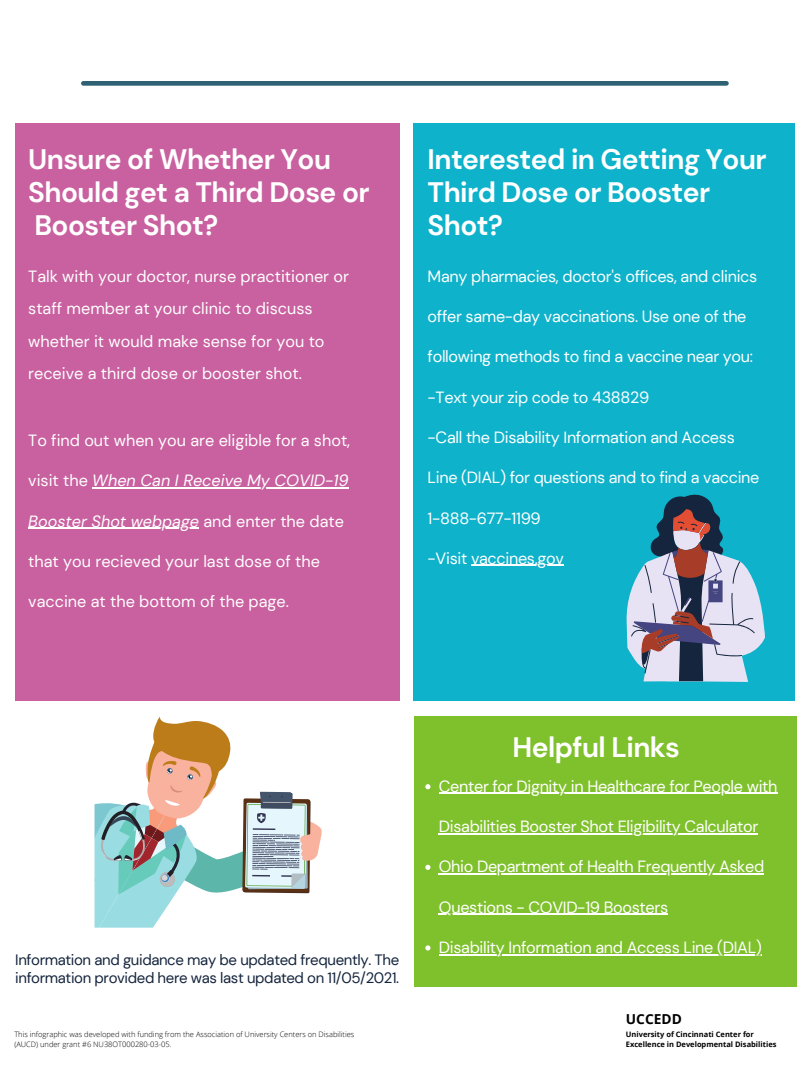
<style>
.page{position:relative;width:810px;height:1080px;background:#fff}
.page>*{position:absolute;margin:0;border:0;box-sizing:border-box;transform-origin:0 0}
.t1{font:700 28.12px/33.2px "DM Sans";letter-spacing:-.02em;color:#fff}
.t2{font:16.25px "DM Sans";letter-spacing:-.02em;color:#fff}
.t3{font:16.25px/32.4px "DM Sans";color:#fff}
.t4{font:italic 16.25px "DM Sans";color:#fff}
.t5{font:15px/17.8px "DM Sans";letter-spacing:-.025em;color:#15253d}
.t6{font:700 13.75px "Open Sans";color:#000}
.t7{font:300 7.5px/10.3px "Open Sans";color:#000}
.t8{font:700 7.5px/10.3px "Open Sans";color:#000}
.s1{font-style:normal}
</style>
<div class="page">
<div style="left:15px;top:124px;width:385px;height:577px;background:#c9609f"></div>
<hr style="left:92px;top:487px;width:257px;height:2px;background:#fff">
<hr style="left:28px;top:528px;width:171px;height:1px;background:#fff">
<svg style="left:95px;top:717px;width:227px;height:211px"></svg>
<div style="left:414px;top:123px;width:381px;height:578px;background:#0eb2ca"></div>
<svg style="left:626px;top:494px;width:139px;height:188px"></svg>
<hr style="left:471px;top:565px;width:93px;height:1px;background:#fff">
<div style="left:414px;top:717px;width:382px;height:270px;background:#7fc12c"></div>
<svg style="left:425px;top:784px;width:5px;height:5px"></svg>
<hr style="left:439px;top:793px;width:338px;height:1px;background:#fff">
<hr style="left:439px;top:833px;width:319px;height:1px;background:#fff">
<svg style="left:425px;top:865px;width:5px;height:5px"></svg>
<hr style="left:439px;top:873px;width:325px;height:2px;background:#fff">
<hr style="left:439px;top:914px;width:229px;height:1px;background:#fff">
<svg style="left:425px;top:945px;width:5px;height:6px"></svg>
<hr style="left:439px;top:954px;width:323px;height:1px;background:#fff">
<div style="left:83px;top:81px;width:643px;height:5px;background:#2e6173"></div>
<p class="t1" style="left:28px;top:142px;width:343px">Unsure of Whether You<br>Should get a Third Dose or<br>Booster Shot?</p>
<p class="t3" style="left:28px;top:260px;width:322px">Talk with your doctor, nurse practitioner or staff member at your clinic to discuss whether it would make sense for you to receive a third dose or booster shot.</p>
<p class="t3" style="left:28px;top:424px;width:323px">To find out when you are eligible for a shot,</p>
<p class="t4" style="left:28px;top:470px;width:322px"><span class="s1">visit the</span> When Can I Receive My COVID-19</p>
<p class="t4" style="left:28px;top:511px;width:317px">Booster Shot webpage <span class="s1">and enter the date</span></p>
<p class="t3" style="left:28px;top:545px;width:293px">that you recieved your last dose of the</p>
<p class="t3" style="left:28px;top:586px;width:262px">vaccine at the bottom of the page.</p>
<p class="t1" style="left:428px;top:143px;width:341px">Interested in Getting Your<br>Third Dose or Booster<br>Shot?</p>
<p class="t2" style="left:428px;top:266px;width:331px">Many pharmacies, doctor's offices, and clinics</p>
<p class="t2" style="left:428px;top:306px;width:320px">offer same-day vaccinations. Use one of the</p>
<p class="t2" style="left:428px;top:346px;width:327px">following methods to find a vaccine near you:</p>
<p class="t2" style="left:428px;top:386px;width:223px">-Text your zip code to 438829</p>
<p class="t2" style="left:428px;top:427px;width:309px">-Call the Disability Information and Access</p>
<p class="t2" style="left:428px;top:467px;width:333px">Line (DIAL) for questions and to find a vaccine</p>
<p class="t2" style="left:428px;top:507px;width:115px">1-888-677-1199</p>
<p class="t2" style="left:428px;top:548px;width:138px">-Visit vaccines.gov</p>
<p class="t5" style="left:15px;top:951px;width:386px">Information and guidance may be updated frequently. The information provided here was last updated on 11/05/2021.</p>
<p class="t7" style="left:14px;top:1029px;width:341px">This infographic was developed with funding from the Association of University Centers on Disabilities (AUCD) under grant #6 NU38OT000280-03-05.</p>
<p class="t1" style="left:513px;top:731px;width:169px">Helpful Links</p>
<p class="t2" style="left:439px;top:776px;width:340px">Center for Dignity in Healthcare for People with</p>
<p class="t2" style="left:439px;top:816px;width:321px">Disabilities Booster Shot Eligibility Calculator</p>
<p class="t2" style="left:439px;top:856px;width:327px">Ohio Department of Health Frequently Asked</p>
<p class="t2" style="left:439px;top:896px;width:231px">Questions - COVID-19 Boosters</p>
<p class="t2" style="left:439px;top:937px;width:325px">Disability Information and Access Line (DIAL)</p>
<p class="t6" style="left:626px;top:1009px;width:57px">UCCEDD</p>
<p class="t8" style="left:626px;top:1029px;width:152px">University of Cincinnati Center for<br>Excellence in Developmental Disabilities</p>
</div>
